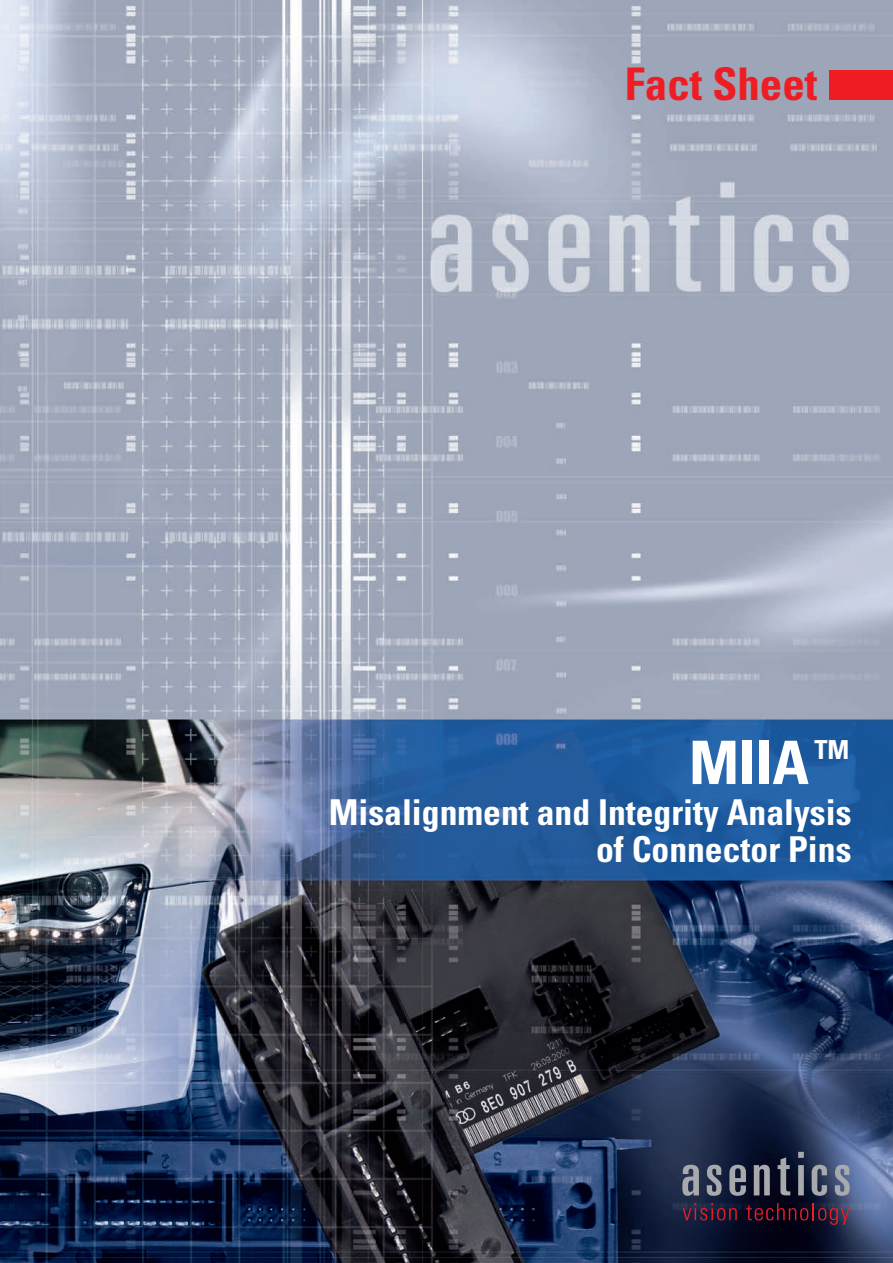
<style>
.page{position:relative;width:893px;height:1263px;background:#fff}
.page>*{position:absolute;margin:0;border:0;box-sizing:border-box;transform-origin:0 0}
.t1{font:700 condensed 60px "Univers";color:#fff}
.t2{font:700 condensed 45px "Univers";color:#ee1d23}
.t3{font:700 condensed 35.7px/37.5px "Univers";color:#fff;text-align:right}
.t4{font:700 condensed 26.25px "Univers";color:#fff}
</style>
<div class="page">
<img style="left:0;top:0;width:893px;height:1263px">
<div style="left:829px;top:70px;width:64px;height:30px;background:#ee1d23"></div>
<svg style="left:682px;top:1165px;width:17px;height:31px"></svg>
<svg style="left:707px;top:1165px;width:15px;height:31px"></svg>
<svg style="left:729px;top:1165px;width:17px;height:31px"></svg>
<svg style="left:754px;top:1165px;width:16px;height:30px"></svg>
<svg style="left:778px;top:1157px;width:12px;height:38px"></svg>
<svg style="left:798px;top:1152px;width:6px;height:43px"></svg>
<svg style="left:812px;top:1165px;width:15px;height:31px"></svg>
<svg style="left:835px;top:1165px;width:15px;height:31px"></svg>
<svg style="left:683px;top:1203px;width:54px;height:17px"></svg>
<svg style="left:746px;top:1203px;width:103px;height:22px;background:#341326"></svg>
<p class="t2" style="left:625px;top:56px;width:194px">Fact Sheet</p>
<h1 class="t1" style="left:689px;top:726px;width:122px">MIIA</h1>
<p class="t4" style="left:814px;top:734px;width:36px">TM</p>
<p class="t3" style="left:329px;top:793px;width:524px">Misalignment and Integrity Analysis of Connector Pins</p>
</div>
